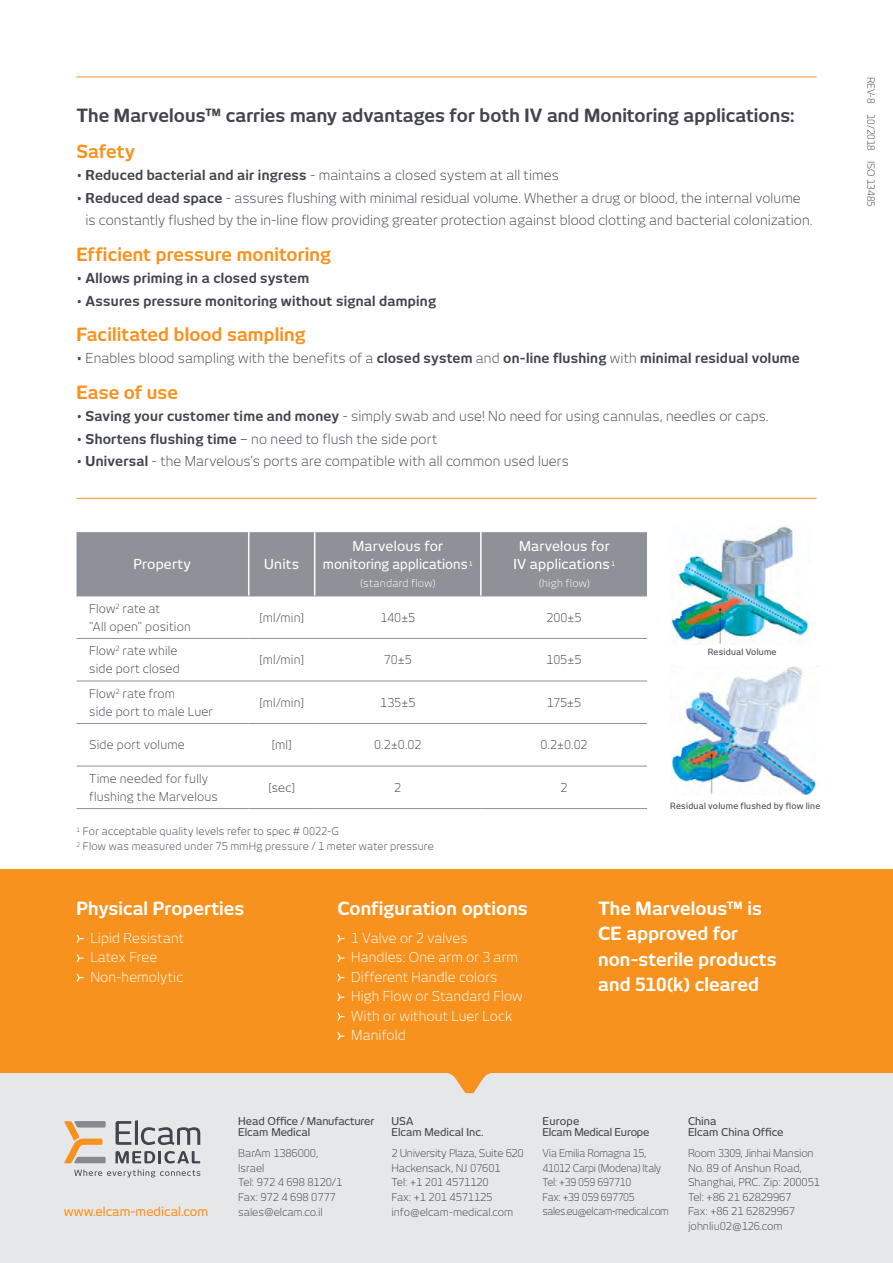
<style>
.page{position:relative;width:893px;height:1263px;background:#fff}
.page>*{position:absolute;margin:0;border:0;box-sizing:border-box;transform-origin:0 0}
.t1{font:700 18px/25.5px "New June";letter-spacing:.005em;color:#fff}
.t2{font:700 18px "New June";color:#42454f}
.t3{font:700 18px "New June";color:#f7921e}
.t4{font:300 13.5px/22.5px "New June";letter-spacing:.01em;color:#42454f}
.t5{font:700 13.5px "New June";letter-spacing:.015em;color:#42454f}
.t6{font:300 13.5px/19.5px "New June";letter-spacing:.015em;color:#fff}
.t7{font:500 13.5px/18px "New June";letter-spacing:.01em;color:#fff;text-align:center}
.t8{font:500 12.45px "New June";color:#f7921e}
.t9{font:300 12px/18px "New June";letter-spacing:.02em;color:#42454f}
.t10{font:300 10.65px/14.5px "New June";color:#42454f}
.t11{font:300 10.65px/14.5px "New June";letter-spacing:-.02em;color:#42454f;scale:.95 1}
.t12{font:500 10.65px/11.2px "New June";color:#42454f}
.t13{font:500 10.65px/10.9px "New June";letter-spacing:-.02em;color:#42454f}
.t14{font:300 10.5px/15px "New June";letter-spacing:.02em;color:#42454f}
.t15{font:300 10.5px "New June";letter-spacing:.025em;color:#fff}
.t16{font:300 9.75px "New June";color:#414042}
.t17{font:500 8.4px "New June";letter-spacing:.025em;color:#42454f}
.s1{font-weight:700}
.s2{font-weight:300}
</style>
<div class="page">
<div style="left:0;top:869px;width:893px;height:335px;background:#f7921e"></div>
<div style="left:0;top:1073px;width:893px;height:190px;background:#e6e7e8"></div>
<img style="left:671px;top:526px;width:138px;height:119px">
<img style="left:670px;top:665px;width:148px;height:130px">
<hr style="left:77px;top:77px;width:739px;height:1px;background:#f7921e">
<hr style="left:77px;top:498px;width:739px;height:1px;background:#f7921e">
<div style="left:77px;top:532px;width:570px;height:63px;background:#8f9199"></div>
<hr style="left:77px;top:595px;width:172px;height:1px;background:#8f9199">
<hr style="left:249px;top:595px;width:66px;height:1px;background:#8f9199">
<hr style="left:315px;top:595px;width:166px;height:1px;background:#8f9199">
<hr style="left:481px;top:595px;width:166px;height:1px;background:#8f9199">
<hr style="left:77px;top:638px;width:172px;height:1px;background:#8f9199">
<hr style="left:249px;top:638px;width:66px;height:1px;background:#8f9199">
<hr style="left:315px;top:638px;width:166px;height:1px;background:#8f9199">
<hr style="left:481px;top:638px;width:166px;height:1px;background:#8f9199">
<hr style="left:77px;top:681px;width:172px;height:1px;background:#8f9199">
<hr style="left:249px;top:681px;width:66px;height:1px;background:#8f9199">
<hr style="left:315px;top:681px;width:166px;height:1px;background:#8f9199">
<hr style="left:481px;top:681px;width:166px;height:1px;background:#8f9199">
<hr style="left:77px;top:723px;width:172px;height:1px;background:#8f9199">
<hr style="left:249px;top:723px;width:66px;height:1px;background:#8f9199">
<hr style="left:315px;top:723px;width:166px;height:1px;background:#8f9199">
<hr style="left:481px;top:723px;width:166px;height:1px;background:#8f9199">
<hr style="left:77px;top:766px;width:172px;height:1px;background:#8f9199">
<hr style="left:249px;top:766px;width:66px;height:1px;background:#8f9199">
<hr style="left:315px;top:766px;width:166px;height:1px;background:#8f9199">
<hr style="left:481px;top:766px;width:166px;height:1px;background:#8f9199">
<hr style="left:77px;top:808px;width:172px;height:1px;background:#8f9199">
<hr style="left:249px;top:808px;width:66px;height:1px;background:#8f9199">
<hr style="left:315px;top:808px;width:166px;height:1px;background:#8f9199">
<hr style="left:481px;top:808px;width:166px;height:1px;background:#8f9199">
<hr style="left:248px;top:532px;width:1px;height:63px;background:#fff">
<hr style="left:314px;top:532px;width:1px;height:63px;background:#fff">
<hr style="left:480px;top:532px;width:2px;height:63px;background:#fff">
<svg style="left:76px;top:935px;width:8px;height:8px"></svg>
<svg style="left:76px;top:954px;width:8px;height:8px"></svg>
<svg style="left:76px;top:974px;width:8px;height:8px"></svg>
<svg style="left:337px;top:935px;width:7px;height:8px"></svg>
<svg style="left:337px;top:954px;width:7px;height:8px"></svg>
<svg style="left:337px;top:974px;width:7px;height:8px"></svg>
<svg style="left:337px;top:993px;width:7px;height:8px"></svg>
<svg style="left:337px;top:1013px;width:7px;height:8px"></svg>
<svg style="left:337px;top:1032px;width:7px;height:8px"></svg>
<svg style="left:116px;top:1120px;width:84px;height:25px;background:#b1b3b7"></svg>
<svg style="left:64px;top:1121px;width:42px;height:42px"></svg>
<svg style="left:74px;top:1169px;width:126px;height:8px"></svg>
<svg style="left:116px;top:1151px;width:84px;height:12px"></svg>
<h1 class="t2" style="left:77px;top:105px;width:720px">The Marvelous™ carries many advantages for both IV and Monitoring applications:</h1>
<h1 class="t3" style="left:77px;top:141px;width:60px">Safety</h1>
<p class="t4" style="left:77px;top:164px;width:484px">• <span class="s1">Reduced bacterial and air ingress</span> - maintains a closed system at all times</p>
<p class="t4" style="left:86px;top:186px;width:729px;text-indent:-9px">• <span class="s1">Reduced dead space</span> - assures flushing with minimal residual volume. Whether a drug or blood, the internal volume is constantly flushed by the in-line flow providing greater protection against blood clotting and bacterial colonization.</p>
<h1 class="t3" style="left:77px;top:243px;width:256px">Efficient pressure monitoring</h1>
<p class="t5" style="left:77px;top:270px;width:234px"><span class="s2">•</span> Allows priming in a closed system</p>
<p class="t5" style="left:77px;top:293px;width:361px"><span class="s2">•</span> Assures pressure monitoring without signal damping</p>
<h1 class="t3" style="left:77px;top:324px;width:231px">Facilitated blood sampling</h1>
<p class="t5" style="left:77px;top:350px;width:725px"><span class="s2">• Enables blood sampling with the benefits of a</span> closed system <span class="s2">and</span> on-line flushing <span class="s2">with</span> minimal residual volume</p>
<h1 class="t3" style="left:77px;top:381px;width:103px">Ease of use</h1>
<p class="t4" style="left:77px;top:405px;width:694px">• <span class="s1">Saving your customer time and money</span> - simply swab and use! No need for using cannulas, needles or caps.</p>
<p class="t4" style="left:77px;top:427px;width:362px">• <span class="s1">Shortens flushing time</span> – no need to flush the side port</p>
<p class="t4" style="left:77px;top:450px;width:494px">• <span class="s1">Universal</span> - the Marvelous’s ports are compatible with all common used luers</p>
<p class="t7" style="left:134px;top:555px;width:59px">Property</p>
<p class="t7" style="left:264px;top:555px;width:36px">Units</p>
<p class="t7" style="left:323px;top:537px;width:151px">Marvelous for monitoring applications <sup>1</sup></p>
<p class="t15" style="left:360px;top:577px;width:76px">(standard flow)</p>
<p class="t7" style="left:514px;top:537px;width:103px">Marvelous for<br>IV applications <sup>1</sup></p>
<p class="t15" style="left:539px;top:577px;width:52px">(high flow)</p>
<p class="t9" style="left:89px;top:599px;width:103px">Flow<sup>2</sup> rate at<br>"All open" position</p>
<p class="t9" style="left:259px;top:608px;width:46px">[ml/min]</p>
<p class="t9" style="left:380px;top:608px;width:36px">140±5</p>
<p class="t9" style="left:546px;top:608px;width:37px">200±5</p>
<p class="t9" style="left:89px;top:642px;width:92px">Flow<sup>2</sup> rate while side port closed</p>
<p class="t9" style="left:259px;top:651px;width:46px">[ml/min]</p>
<p class="t9" style="left:384px;top:651px;width:29px">70±5</p>
<p class="t9" style="left:547px;top:651px;width:36px">105±5</p>
<p class="t9" style="left:89px;top:684px;width:125px">Flow<sup>2</sup> rate from<br>side port to male Luer</p>
<p class="t9" style="left:259px;top:693px;width:46px">[ml/min]</p>
<p class="t9" style="left:380px;top:693px;width:37px">135±5</p>
<p class="t9" style="left:547px;top:693px;width:36px">175±5</p>
<p class="t9" style="left:89px;top:736px;width:97px">Side port volume</p>
<p class="t9" style="left:272px;top:736px;width:21px">[ml]</p>
<p class="t9" style="left:374px;top:736px;width:48px">0.2±0.02</p>
<p class="t9" style="left:540px;top:736px;width:48px">0.2±0.02</p>
<p class="t9" style="left:89px;top:769px;width:130px">Time needed for fully flushing the Marvelous</p>
<p class="t9" style="left:268px;top:778px;width:28px">[sec]</p>
<p class="t9" style="left:394px;top:778px;width:8px">2</p>
<p class="t9" style="left:560px;top:778px;width:8px">2</p>
<p class="t14" style="left:77px;top:824px;width:359px"><sup>1</sup> For acceptable quality levels refer to spec # 0022-G<br><sup>2</sup> Flow was measured under 75 mmHg pressure / 1 meter water pressure</p>
<p class="t17" style="left:708px;top:647px;width:70px">Residual Volume</p>
<p class="t17" style="left:670px;top:801px;width:152px">Residual volume flushed by flow line</p>
<h1 class="t1" style="left:77px;top:895px;width:169px">Physical Properties</h1>
<p class="t6" style="left:90px;top:928px;width:95px">Lipid Resistant<br>Latex Free<br>Non-hemolytic</p>
<h1 class="t1" style="left:337px;top:895px;width:192px">Configuration options</h1>
<p class="t6" style="left:351px;top:928px;width:173px">1 Valve or 2 valves<br>Handles: One arm or 3 arm<br>Different Handle colors<br>High Flow or Standard Flow<br>With or without Luer Lock<br>Manifold</p>
<h1 class="t1" style="left:598px;top:895px;width:180px">The Marvelous™ is<br>CE approved for non-sterile products and 510(k) cleared</h1>
<p class="t8" style="left:64px;top:1204px;width:146px">www.elcam-medical.com</p>
<p class="t12" style="left:238px;top:1115px;width:138px">Head Office / Manufacturer<br>Elcam Medical</p>
<p class="t10" style="left:238px;top:1146px;width:106px">BarAm 1386000,<br>Israel<br>Tel: 972 4 698 8120/1<br>Fax: 972 4 698 0777 sales@elcam.co.il</p>
<p class="t12" style="left:391px;top:1115px;width:93px">USA<br>Elcam Medical Inc.</p>
<p class="t10" style="left:391px;top:1146px;width:134px">2 University Plaza, Suite 620<br>Hackensack, NJ 07601<br>Tel: +1 201 4571120<br>Fax: +1 201 4571125 info@elcam-medical.com</p>
<p class="t13" style="left:542px;top:1115px;width:108px">Europe<br>Elcam Medical Europe</p>
<p class="t11" style="left:542px;top:1146px;width:134px">Via Emilia Romagna 15,<br>41012 Carpi (Modena) Italy<br>Tel: +39 059 697710<br>Fax: +39 059 697705 sales.eu@elcam-medical.com</p>
<p class="t12" style="left:688px;top:1115px;width:97px">China<br>Elcam China Office</p>
<p class="t10" style="left:688px;top:1146px;width:133px">Room 3309, Jinhai Mansion<br>No. 89 of Anshun Road,<br>Shanghai, PRC. Zip: 200051<br>Tel: +86 21 62829967<br>Fax: +86 21 62829967 johnliu02@126.com</p>
<p class="t16" style="left:877px;top:77px;width:132px;rotate:90deg">REV-8 10/2018 ISO 13485</p>
</div>
